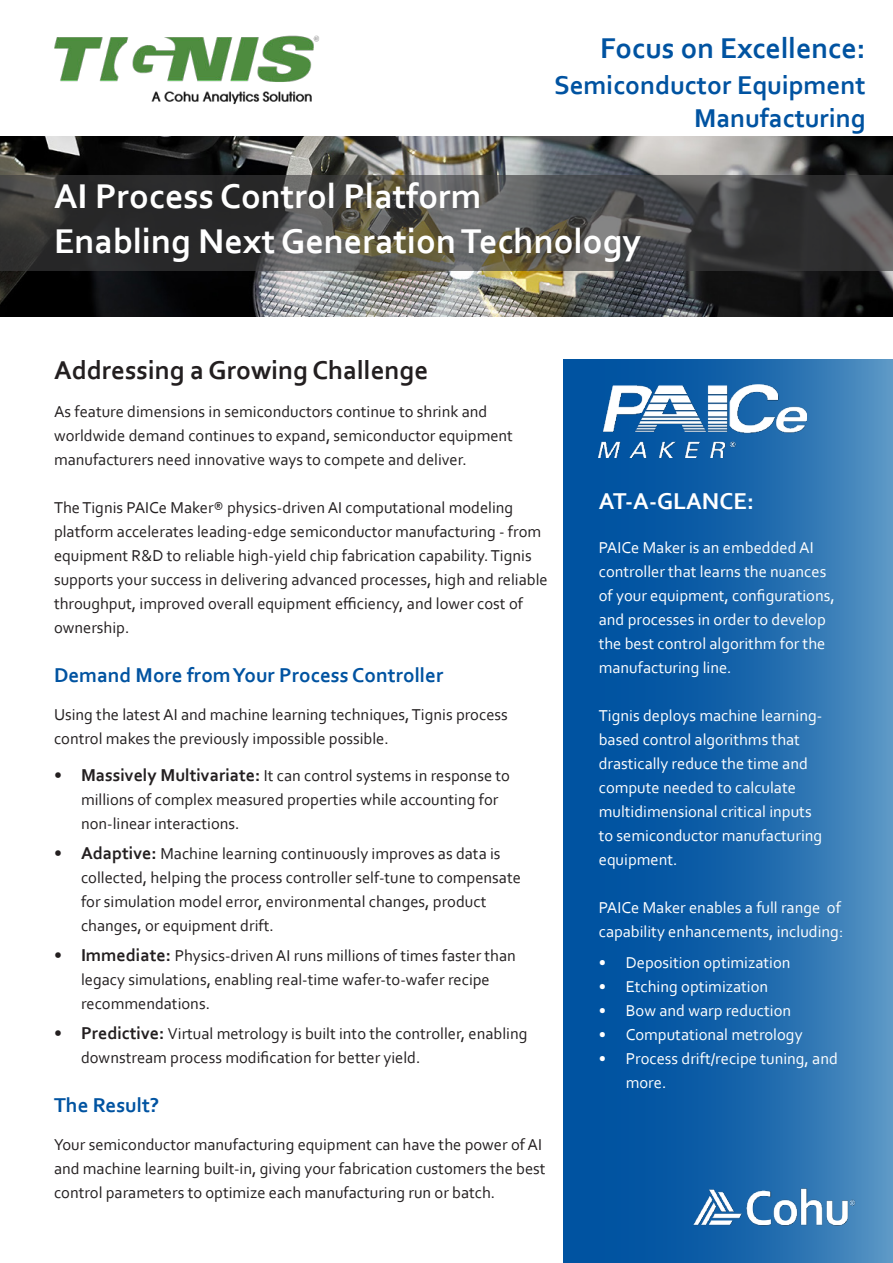
<style>
.page{position:relative;width:893px;height:1263px;background:#fff}
.page>*{position:absolute;margin:0;border:0;box-sizing:border-box;transform-origin:0 0}
.t1{font:700 36px/45px "Corbel";color:#fff}
.t2{font:700 30px "Corbel";color:#0053a1}
.t3{font:700 27px/33px "Corbel";color:#0053a1;text-align:right}
.t4{font:700 27px "Corbel";color:#231f20}
.t5{font:700 24px "Corbel";color:#fff}
.t6{font:700 21px "Corbel";color:#0053a1}
.t7{font:16.5px/24px "Corbel";color:#231f20}
.t8{font:16.5px/24px "Corbel";color:#fff}
.s1{font-weight:700;font-size:18px}
</style>
<div class="page">
<svg style="left:563px;top:359px;width:330px;height:904px;background:#1c68ac"></svg>
<img style="left:0;top:136px;width:893px;height:181px">
<img style="left:54px;top:35px;width:265px;height:70px">
<img style="left:688px;top:1185px;width:170px;height:46px">
<img style="left:599px;top:384px;width:208px;height:74px">
<svg style="left:0;top:176px;width:893px;height:95px;background:#464543"></svg>
<h2 class="t2" style="left:600px;top:36px;width:267px">Focus on Excellence:</h2>
<h3 class="t3" style="left:554px;top:71px;width:313px">Semiconductor Equipment<br>Manufacturing</h3>
<h1 class="t1" style="left:54px;top:177px;width:588px">AI Process Control Platform<br>Enabling Next Generation Technology</h1>
<h3 class="t4" style="left:54px;top:360px;width:376px">Addressing a Growing Challenge</h3>
<p class="t7" style="left:54px;top:401px;width:460px">As feature dimensions in semiconductors continue to shrink and worldwide demand continues to expand, semiconductor equipment manufacturers need innovative ways to compete and deliver.</p>
<p class="t7" style="left:54px;top:497px;width:495px">The Tignis PAICe Maker® physics-driven AI computational modeling platform accelerates leading-edge semiconductor manufacturing - from equipment R&amp;D to reliable high-yield chip fabrication capability. Tignis supports your success in delivering advanced processes, high and reliable throughput, improved overall equipment efficiency, and lower cost of ownership.</p>
<p class="t6" style="left:54px;top:667px;width:391px">Demand More from Your Process Controller</p>
<p class="t7" style="left:54px;top:704px;width:455px">Using the latest AI and machine learning techniques, Tignis process control makes the previously impossible possible.</p>
<p class="t7" style="left:81px;top:765px;width:431px;text-indent:-27px"><span class="s1">• Massively Multivariate:</span> It can control systems in response to millions of complex measured properties while accounting for non-linear interactions.</p>
<p class="t7" style="left:81px;top:843px;width:441px;text-indent:-27px"><span class="s1">• Adaptive:</span> Machine learning continuously improves as data is collected, helping the process controller self-tune to compensate for simulation model error, environmental changes, product changes, or equipment drift.</p>
<p class="t7" style="left:81px;top:945px;width:436px;text-indent:-27px"><span class="s1">• Immediate:</span> Physics-driven AI runs millions of times faster than legacy simulations, enabling real-time wafer-to-wafer recipe recommendations.</p>
<p class="t7" style="left:81px;top:1023px;width:448px;text-indent:-27px"><span class="s1">• Predictive:</span> Virtual metrology is built into the controller, enabling downstream process modification for better yield.</p>
<p class="t6" style="left:54px;top:1097px;width:107px">The Result?</p>
<p class="t7" style="left:54px;top:1134px;width:493px">Your semiconductor manufacturing equipment can have the power of AI and machine learning built-in, giving your fabrication customers the best control parameters to optimize each manufacturing run or batch.</p>
<h3 class="t5" style="left:599px;top:492px;width:157px">AT-A-GLANCE:</h3>
<p class="t8" style="left:599px;top:537px;width:237px">PAICe Maker is an embedded AI controller that learns the nuances of your equipment, configurations, and processes in order to develop the best control algorithm for the manufacturing line.</p>
<p class="t8" style="left:599px;top:705px;width:225px">Tignis deploys machine learning&shy;based control algorithms that drastically reduce the time and compute needed to calculate multidimensional critical inputs to semiconductor manufacturing equipment.</p>
<p class="t8" style="left:599px;top:897px;width:246px">PAICe Maker enables a full range of capability enhancements, including:</p>
<p class="t8" style="left:599px;top:952px;width:193px">• Deposition optimization</p>
<p class="t8" style="left:599px;top:976px;width:171px">• Etching optimization</p>
<p class="t8" style="left:599px;top:1000px;width:194px">• Bow and warp reduction</p>
<p class="t8" style="left:599px;top:1024px;width:205px">• Computational metrology</p>
<p class="t8" style="left:626px;top:1048px;width:214px;text-indent:-27px">• Process drift/recipe tuning, and more.</p>
</div>
